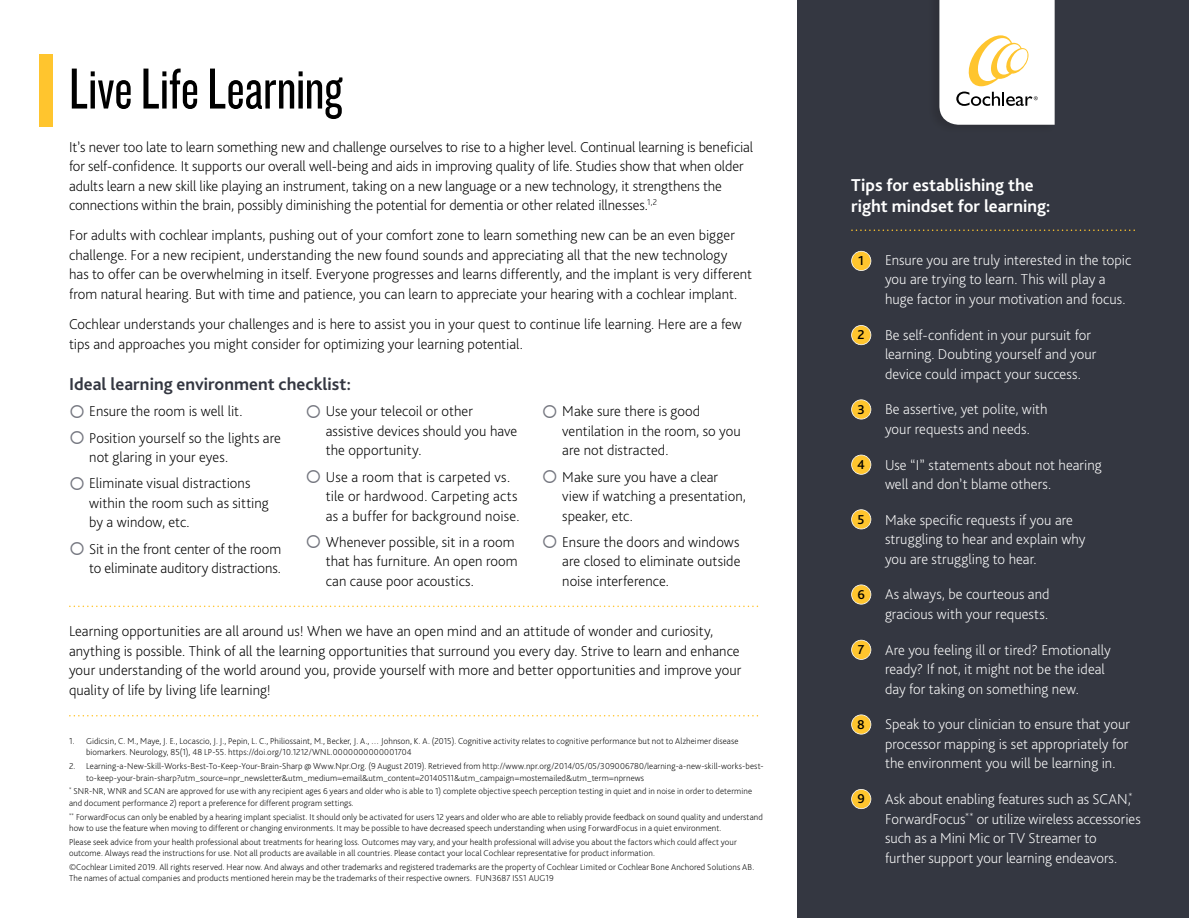
<style>
.page{position:relative;width:1189px;height:918px;background:#fff}
.page>*{position:absolute;margin:0;border:0;box-sizing:border-box;transform-origin:0 0}
.t1{font:60px "Knockout 28 Junior Feathrwt";color:#000}
.t2{font:700 18px/21px "Bliss Pro";color:#fff}
.t3{font:700 18px "Bliss Pro";color:#343741}
.t4{font:200 15px/19.5px "Bliss Pro";color:#000}
.t5{font:200 15px/19.5px "Bliss Pro";color:#fff}
.t6{font:500 13.5px "Bliss Pro";color:#000}
.t7{font:200 9px/11.2px "Bliss Pro";letter-spacing:.01em;color:#000}
.s1{color:#74767f}
</style>
<div class="page">
<svg style="left:69px;top:715px;width:689px;height:2px"></svg>
<svg style="left:69px;top:606px;width:689px;height:1px"></svg>
<div style="left:39px;top:54px;width:13px;height:72px;background:#ffc52e"></div>
<div style="left:796px;top:0;width:392px;height:918px;background:#343741"></div>
<svg style="left:851px;top:251px;width:20px;height:20px"></svg>
<svg style="left:851px;top:325px;width:20px;height:20px"></svg>
<svg style="left:851px;top:399px;width:20px;height:20px"></svg>
<svg style="left:851px;top:455px;width:20px;height:20px"></svg>
<svg style="left:851px;top:509px;width:20px;height:20px"></svg>
<svg style="left:851px;top:585px;width:20px;height:20px"></svg>
<svg style="left:851px;top:640px;width:20px;height:20px"></svg>
<svg style="left:851px;top:715px;width:20px;height:20px"></svg>
<svg style="left:851px;top:789px;width:20px;height:20px"></svg>
<svg style="left:939px;top:0;width:115px;height:125px;background:#f6f3e9"></svg>
<svg style="left:851px;top:230px;width:283px;height:1px"></svg>
<h1 class="t1" style="left:69px;top:52px;width:275px">Live Life Learning</h1>
<p class="t4" style="left:69px;top:137px;width:685px">It’s never too late to learn something new and challenge ourselves to rise to a higher level. Continual learning is beneficial for self-confidence. It supports our overall well-being and aids in improving quality of life. Studies show that when older adults learn a new skill like playing an instrument, taking on a new language or a new technology, it strengthens the connections within the brain, possibly diminishing the potential for dementia or other related illnesses.<sup>1,2</sup></p>
<p class="t4" style="left:69px;top:225px;width:684px">For adults with cochlear implants, pushing out of your comfort zone to learn something new can be an even bigger challenge. For a new recipient, understanding the new found sounds and appreciating all that the new technology<br>has to offer can be overwhelming in itself. Everyone progresses and learns differently, and the implant is very different from natural hearing. But with time and patience, you can learn to appreciate your hearing with a cochlear implant.</p>
<p class="t4" style="left:69px;top:314px;width:674px">Cochlear understands your challenges and is here to assist you in your quest to continue life learning. Here are a few tips and approaches you might consider for optimizing your learning potential.</p>
<p class="t3" style="left:69px;top:373px;width:283px">Ideal learning environment checklist:</p>
<p class="t4" style="left:69px;top:401px;width:175px"><span class="s1">○</span> Ensure the room is well lit.</p>
<p class="t4" style="left:89px;top:428px;width:193px;text-indent:-20px"><span class="s1">○</span> Position yourself so the lights are not glaring in your eyes.</p>
<p class="t4" style="left:89px;top:473px;width:181px;text-indent:-20px"><span class="s1">○</span> Eliminate visual distractions within the room such as sitting by a window, etc.</p>
<p class="t4" style="left:69px;top:539px;width:213px;text-align:right"><span class="s1">○</span> Sit in the front center of the room to eliminate auditory distractions.</p>
<p class="t4" style="left:326px;top:401px;width:193px;text-indent:-20px"><span class="s1">○</span> Use your telecoil or other assistive devices should you have the opportunity.</p>
<p class="t4" style="left:326px;top:467px;width:195px;text-indent:-20px"><span class="s1">○</span> Use a room that is carpeted vs. tile or hardwood. Carpeting acts as a buffer for background noise.</p>
<p class="t4" style="left:326px;top:532px;width:193px;text-indent:-20px"><span class="s1">○</span> Whenever possible, sit in a room that has furniture. An open room can cause poor acoustics.</p>
<p class="t4" style="left:562px;top:401px;width:180px;text-indent:-20px"><span class="s1">○</span> Make sure there is good ventilation in the room, so you are not distracted.</p>
<p class="t4" style="left:562px;top:467px;width:185px;text-indent:-20px"><span class="s1">○</span> Make sure you have a clear view if watching a presentation, speaker, etc.</p>
<p class="t4" style="left:562px;top:532px;width:180px;text-align:justify;text-indent:-20px"><span class="s1">○</span> Ensure the doors and windows are closed to eliminate outside noise interference.</p>
<p class="t4" style="left:69px;top:621px;width:673px">Learning opportunities are all around us! When we have an open mind and an attitude of wonder and curiosity, anything is possible. Think of all the learning opportunities that surround you every day. Strive to learn and enhance your understanding of the world around you, provide yourself with more and better opportunities and improve your quality of life by living life learning!</p>
<p class="t7" style="left:86px;top:735px;width:653px;text-indent:-17px">1. Gidicsin, C. M., Maye, J. E., Locascio, J. J., Pepin, L. C., Philiossaint, M., Becker, J. A., … Johnson, K. A. (2015). Cognitive activity relates to cognitive performance but not to Alzheimer disease biomarkers. Neurology, 85(1), 48 LP-55. https://doi.org/10.1212/WNL.0000000000001704</p>
<p class="t7" style="left:86px;top:760px;width:678px;text-indent:-17px">2. Learning-a-New-Skill-Works-Best-To-Keep-Your-Brain-Sharp @ Www.Npr.Org. (9 August 2019). Retrieved from http://www.npr.org/2014/05/05/309006780/learning-a-new-skill-works-best&shy;to-keep-your-brain-sharp?utm_source=npr_newsletter&amp;utm_medium=email&amp;utm_content=20140511&amp;utm_campaign=mostemailed&amp;utm_term=nprnews</p>
<p class="t7" style="left:69px;top:786px;width:684px"><sup>*</sup> SNR-NR, WNR and SCAN are approved for use with any recipient ages 6 years and older who is able to 1) complete objective speech perception testing in quiet and in noise in order to determine and document performance 2) report a preference for different program settings.</p>
<p class="t7" style="left:69px;top:811px;width:695px"><sup>**</sup> ForwardFocus can only be enabled by a hearing implant specialist. It should only be activated for users 12 years and older who are able to reliably provide feedback on sound quality and understand how to use the feature when moving to different or changing environments. It may be possible to have decreased speech understanding when using ForwardFocus in a quiet environment.</p>
<p class="t7" style="left:69px;top:836px;width:669px">Please seek advice from your health professional about treatments for hearing loss. Outcomes may vary, and your health professional will advise you about the factors which could affect your outcome. Always read the instructions for use. Not all products are available in all countries. Please contact your local Cochlear representative for product information.</p>
<p class="t7" style="left:69px;top:861px;width:686px">©Cochlear Limited 2019. All rights reserved. Hear now. And always and other trademarks and registered trademarks are the property of Cochlear Limited or Cochlear Bone Anchored Solutions AB.<br>The names of actual companies and products mentioned herein may be the trademarks of their respective owners. FUN3687 ISS1 AUG19</p>
<p class="t2" style="left:851px;top:174px;width:201px">Tips for establishing the right mindset for learning:</p>
<p class="t6" style="left:858px;top:252px;width:7px">1</p>
<p class="t5" style="left:884px;top:250px;width:248px">Ensure you are truly interested in the topic you are trying to learn. This will play a huge factor in your motivation and focus.</p>
<p class="t6" style="left:857px;top:327px;width:9px">2</p>
<p class="t5" style="left:884px;top:325px;width:213px">Be self-confident in your pursuit for learning. Doubting yourself and your device could impact your success.</p>
<p class="t6" style="left:857px;top:401px;width:9px">3</p>
<p class="t5" style="left:884px;top:399px;width:164px">Be assertive, yet polite, with your requests and needs.</p>
<p class="t6" style="left:857px;top:456px;width:9px">4</p>
<p class="t5" style="left:884px;top:454px;width:218px">Use “I” statements about not hearing well and don’t blame others.</p>
<p class="t6" style="left:857px;top:511px;width:9px">5</p>
<p class="t5" style="left:884px;top:510px;width:202px">Make specific requests if you are struggling to hear and explain why you are struggling to hear.</p>
<p class="t6" style="left:857px;top:586px;width:9px">6</p>
<p class="t5" style="left:884px;top:584px;width:166px">As always, be courteous and gracious with your requests.</p>
<p class="t6" style="left:857px;top:641px;width:8px">7</p>
<p class="t5" style="left:884px;top:640px;width:227px">Are you feeling ill or tired? Emotionally ready? If not, it might not be the ideal day for taking on something new.</p>
<p class="t6" style="left:857px;top:716px;width:9px">8</p>
<p class="t5" style="left:884px;top:714px;width:246px;text-align:justify">Speak to your clinician to ensure that your processor mapping is set appropriately for the environment you will be learning in.</p>
<p class="t6" style="left:857px;top:790px;width:9px">9</p>
<p class="t5" style="left:884px;top:789px;width:257px">Ask about enabling features such as SCAN,<sup>* </sup>ForwardFocus<sup>**</sup> or utilize wireless accessories such as a Mini Mic or TV Streamer to<br>further support your learning endeavors.</p>
</div>
